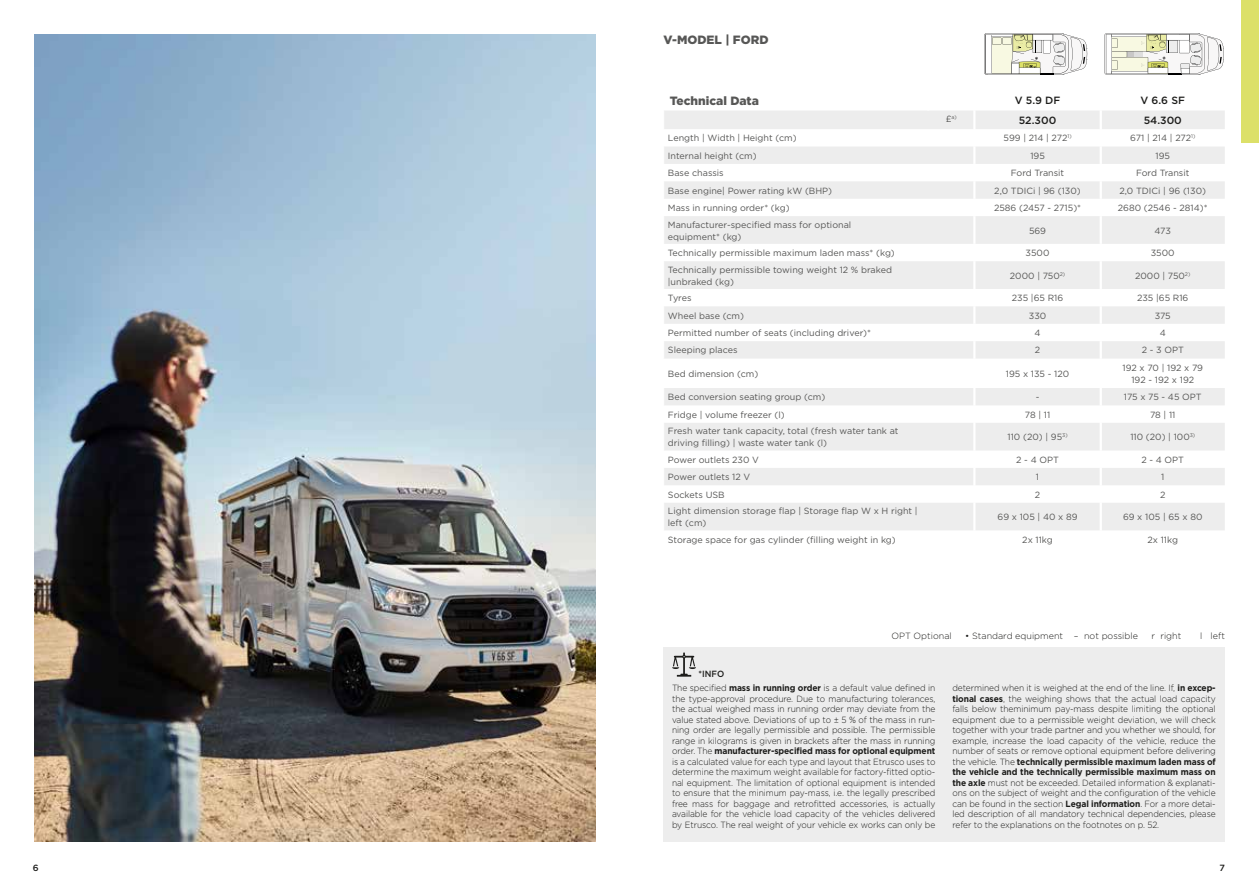
<style>
.page{position:relative;width:1259px;height:893px;background:#fff}
.page>*{position:absolute;margin:0;border:0;box-sizing:border-box;transform-origin:0 0}
.t1{font:900 12px "Gotham";color:#575756}
.t2{font:500 10.5px "Gotham";color:#1d1d1b}
.t3{font:300 9px/10.5px "Gotham";letter-spacing:-.01em;color:#1d1d1b;text-align:justify;scale:.94 1}
.t4{font:9px/12px "Gotham";color:#575756}
.t5{font:300 9px "Gotham";letter-spacing:-.01em;color:#1d1d1b}
.t6{font:500 9px "Gotham";color:#1d1d1b}
.t7{font:5.25px "Gotham";color:#575756}
.s1{font-size:9px}
.s2{font-weight:500}
.s3{font-weight:700}
</style>
<div class="page">
<div style="left:663px;top:648px;width:562px;height:194px;background:#ededed"></div>
<svg style="left:672px;top:652px;width:24px;height:25px"></svg>
<svg style="left:984px;top:33px;width:103px;height:42px"></svg>
<svg style="left:1104px;top:33px;width:119px;height:42px"></svg>
<img style="left:34px;top:34px;width:561px;height:808px">
<div style="left:1241px;top:0;width:18px;height:142px;background:#dce069"></div>
<svg style="left:664px;top:111px;width:560px;height:419px;fill:#ededed"></svg>
<hr style="left:1099px;top:111px;width:3px;height:18px;background:#fff">
<hr style="left:1099px;top:129px;width:3px;height:18px;background:#fff">
<hr style="left:1099px;top:147px;width:3px;height:17px;background:#fff">
<hr style="left:1099px;top:164px;width:3px;height:17px;background:#fff">
<hr style="left:1099px;top:181px;width:3px;height:18px;background:#fff">
<svg style="left:973px;top:111px;width:2px;height:105px"></svg>
<hr style="left:1099px;top:199px;width:3px;height:17px;background:#fff">
<hr style="left:973px;top:216px;width:2px;height:28px;background:#fff">
<hr style="left:1099px;top:216px;width:3px;height:28px;background:#fff">
<svg style="left:973px;top:244px;width:2px;height:17px"></svg>
<hr style="left:1099px;top:244px;width:3px;height:17px;background:#fff">
<hr style="left:973px;top:261px;width:2px;height:28px;background:#fff">
<hr style="left:1099px;top:261px;width:3px;height:28px;background:#fff">
<hr style="left:1099px;top:289px;width:3px;height:17px;background:#fff">
<hr style="left:1099px;top:306px;width:3px;height:18px;background:#fff">
<hr style="left:1099px;top:324px;width:3px;height:17px;background:#fff">
<svg style="left:973px;top:289px;width:2px;height:70px"></svg>
<hr style="left:1099px;top:341px;width:3px;height:18px;background:#fff">
<hr style="left:973px;top:359px;width:2px;height:29px;background:#fff">
<hr style="left:1099px;top:359px;width:3px;height:29px;background:#fff">
<hr style="left:1099px;top:388px;width:3px;height:17px;background:#fff">
<svg style="left:973px;top:388px;width:2px;height:35px"></svg>
<hr style="left:1099px;top:405px;width:3px;height:18px;background:#fff">
<hr style="left:973px;top:423px;width:2px;height:27px;background:#fff">
<hr style="left:1099px;top:423px;width:3px;height:27px;background:#fff">
<hr style="left:1099px;top:450px;width:3px;height:18px;background:#fff">
<hr style="left:1099px;top:468px;width:3px;height:17px;background:#fff">
<svg style="left:973px;top:450px;width:2px;height:53px"></svg>
<hr style="left:1099px;top:485px;width:3px;height:18px;background:#fff">
<hr style="left:973px;top:503px;width:2px;height:27px;background:#fff">
<hr style="left:1099px;top:503px;width:3px;height:27px;background:#fff">
<p class="t6" style="left:33px;top:862px;width:7px">6</p>
<h1 class="t1" style="left:663px;top:31px;width:106px">V-MODEL | FORD</h1>
<h1 class="t1" style="left:669px;top:92px;width:91px">Technical Data</h1>
<p class="t2" style="left:1014px;top:93px;width:47px">V 5.9 DF</p>
<p class="t2" style="left:1140px;top:93px;width:46px">V 6.6 SF</p>
<p class="t7" style="left:945px;top:114px;width:13px"><span class="s1">£</span>a)</p>
<p class="t2" style="left:1019px;top:113px;width:39px">52.300</p>
<p class="t2" style="left:1143px;top:113px;width:40px">54.300</p>
<p class="t4" style="left:668px;top:132px;width:130px">Length | Width | Height (cm)</p>
<p class="t4" style="left:1003px;top:132px;width:70px">599 | 214 | 272<sup>1)</sup></p>
<p class="t4" style="left:1130px;top:132px;width:67px">671 | 214 | 272<sup>1)</sup></p>
<p class="t4" style="left:668px;top:149px;width:90px">Internal height (cm)</p>
<p class="t4" style="left:1030px;top:149px;width:16px">195</p>
<p class="t4" style="left:1155px;top:149px;width:16px">195</p>
<p class="t4" style="left:668px;top:167px;width:57px">Base chassis</p>
<p class="t4" style="left:1011px;top:167px;width:55px">Ford Transit</p>
<p class="t4" style="left:1136px;top:167px;width:55px">Ford Transit</p>
<p class="t4" style="left:668px;top:184px;width:166px">Base engine| Power rating kW (BHP)</p>
<p class="t4" style="left:994px;top:184px;width:88px">2,0 TDICi | 96 (130)</p>
<p class="t4" style="left:1119px;top:184px;width:88px">2,0 TDICi | 96 (130)</p>
<p class="t4" style="left:668px;top:202px;width:123px">Mass in running order* (kg)</p>
<p class="t4" style="left:994px;top:202px;width:89px">2586 (2457 - 2715)*</p>
<p class="t4" style="left:1117px;top:202px;width:91px">2680 (2546 - 2814)*</p>
<p class="t4" style="left:668px;top:218px;width:185px">Manufacturer-specified mass for optional equipment* (kg)</p>
<p class="t4" style="left:1029px;top:224px;width:19px">569</p>
<p class="t4" style="left:1154px;top:224px;width:18px">473</p>
<p class="t4" style="left:668px;top:247px;width:228px">Technically permissible maximum laden mass* (kg)</p>
<p class="t4" style="left:1025px;top:247px;width:25px">3500</p>
<p class="t4" style="left:1150px;top:247px;width:25px">3500</p>
<p class="t4" style="left:668px;top:263px;width:226px">Technically permissible towing weight 12 % braked |unbraked (kg)</p>
<p class="t4" style="left:1010px;top:269px;width:57px">2000 | 750<sup>2)</sup></p>
<p class="t4" style="left:1135px;top:269px;width:57px">2000 | 750<sup>2)</sup></p>
<p class="t4" style="left:668px;top:292px;width:25px">Tyres</p>
<p class="t4" style="left:1012px;top:292px;width:53px">235 |65 R16</p>
<p class="t4" style="left:1137px;top:292px;width:53px">235 |65 R16</p>
<p class="t4" style="left:668px;top:309px;width:78px">Wheel base (cm)</p>
<p class="t4" style="left:1029px;top:309px;width:19px">330</p>
<p class="t4" style="left:1154px;top:309px;width:17px">375</p>
<p class="t4" style="left:668px;top:327px;width:205px">Permitted number of seats (including driver)*</p>
<p class="t4" style="left:1034px;top:327px;width:8px">4</p>
<p class="t4" style="left:1159px;top:327px;width:8px">4</p>
<p class="t4" style="left:668px;top:344px;width:71px">Sleeping places</p>
<p class="t4" style="left:1035px;top:344px;width:7px">2</p>
<p class="t4" style="left:1141px;top:344px;width:44px">2 - 3 OPT</p>
<p class="t4" style="left:668px;top:367px;width:92px">Bed dimension (cm)</p>
<p class="t4" style="left:1006px;top:367px;width:65px">195 x 135 - 120</p>
<p class="t4" style="left:1122px;top:361px;width:82px;text-align:center">192 x 70 | 192 x 79<br>192 - 192 x 192</p>
<p class="t4" style="left:668px;top:391px;width:159px">Bed conversion seating group (cm)</p>
<p class="t4" style="left:1035px;top:391px;width:5px">-</p>
<p class="t4" style="left:1123px;top:391px;width:79px">175 x 75 - 45 OPT</p>
<p class="t4" style="left:668px;top:408px;width:118px">Fridge | volume freezer (l)</p>
<p class="t4" style="left:1024px;top:408px;width:27px">78 | 11</p>
<p class="t4" style="left:1150px;top:408px;width:27px">78 | 11</p>
<p class="t4" style="left:668px;top:425px;width:232px">Fresh water tank capacity, total (fresh water tank at driving filling) | waste water tank (l)</p>
<p class="t4" style="left:1007px;top:431px;width:62px">110 (20) | 95<sup>3)</sup></p>
<p class="t4" style="left:1130px;top:431px;width:66px">110 (20) | 100<sup>3)</sup></p>
<p class="t4" style="left:668px;top:453px;width:93px">Power outlets 230 V</p>
<p class="t4" style="left:1016px;top:453px;width:44px">2 - 4 OPT</p>
<p class="t4" style="left:1141px;top:453px;width:44px">2 - 4 OPT</p>
<p class="t4" style="left:668px;top:471px;width:84px">Power outlets 12 V</p>
<p class="t4" style="left:1036px;top:471px;width:5px">1</p>
<p class="t4" style="left:1161px;top:471px;width:5px">1</p>
<p class="t4" style="left:668px;top:488px;width:58px">Sockets USB</p>
<p class="t4" style="left:1035px;top:488px;width:7px">2</p>
<p class="t4" style="left:1160px;top:488px;width:7px">2</p>
<p class="t4" style="left:668px;top:505px;width:251px">Light dimension storage flap | Storage flap W x H right | left (cm)</p>
<p class="t4" style="left:997px;top:511px;width:81px">69 x 105 | 40 x 89</p>
<p class="t4" style="left:1123px;top:511px;width:81px">69 x 105 | 65 x 80</p>
<p class="t4" style="left:668px;top:533px;width:229px">Storage space for gas cylinder (filling weight in kg)</p>
<p class="t4" style="left:1022px;top:533px;width:32px">2x 11kg</p>
<p class="t4" style="left:1147px;top:533px;width:32px">2x 11kg</p>
<p class="t5" style="left:891px;top:630px;width:62px">OPT Optional</p>
<p class="t5" style="left:965px;top:630px;width:174px">• Standard equipment – not possible</p>
<p class="t5" style="left:1151px;top:630px;width:31px">r right</p>
<p class="t5" style="left:1200px;top:630px;width:26px">l left</p>
<p class="t3" style="left:672px;top:666px;width:282px;line-height:14.7px;text-indent:27px"><span class="s2">*INFO<br></span>The specified <span class="s3">mass in running order</span> is a default value defined in</p>
<p class="t3" style="left:672px;top:693px;width:282px">the type-approval procedure. Due to manufacturing tolerances, the actual weighed mass in running order may deviate from the value stated above. Deviations of up to ± 5 % of the mass in run&shy;ning order are legally permissible and possible. The permissible range in kilograms is given in brackets after the mass in running order. The <span class="s3">manufacturer-specified mass for optional equipment </span>is a calculated value for each type and layout that Etrusco uses to determine the maximum weight available for factory-fitted optio&shy;nal equipment. The limitation of optional equipment is intended to ensure that the minimum pay-mass, i.e. the legally prescribed free mass for baggage and retrofitted accessories, is actually available for the vehicle load capacity of the vehicles delivered by Etrusco. The real weight of your vehicle ex works can only be</p>
<p class="t3" style="left:952px;top:683px;width:282px">determined when it is weighed at the end of the line. If, <span class="s3">in excep&shy;tional cases</span>, the weighing shows that the actual load capacity falls below theminimum pay-mass despite limiting the optional equipment due to a permissible weight deviation, we will check together with your trade partner and you whether we should, for example, increase the load capacity of the vehicle, reduce the number of seats or remove optional equipment before delivering the vehicle. The <span class="s3">technically permissible maximum laden mass of the vehicle and the technically permissible maximum mass on the axle</span> must not be exceeded. Detailed information &amp; explanati&shy;ons on the subject of weight and the configuration of the vehicle can be found in the section <span class="s3">Legal information</span>. For a more detai&shy;led description of all mandatory technical dependencies, please refer to the explanations on the footnotes on p. 52.</p>
<p class="t6" style="left:1219px;top:862px;width:7px">7</p>
</div>
